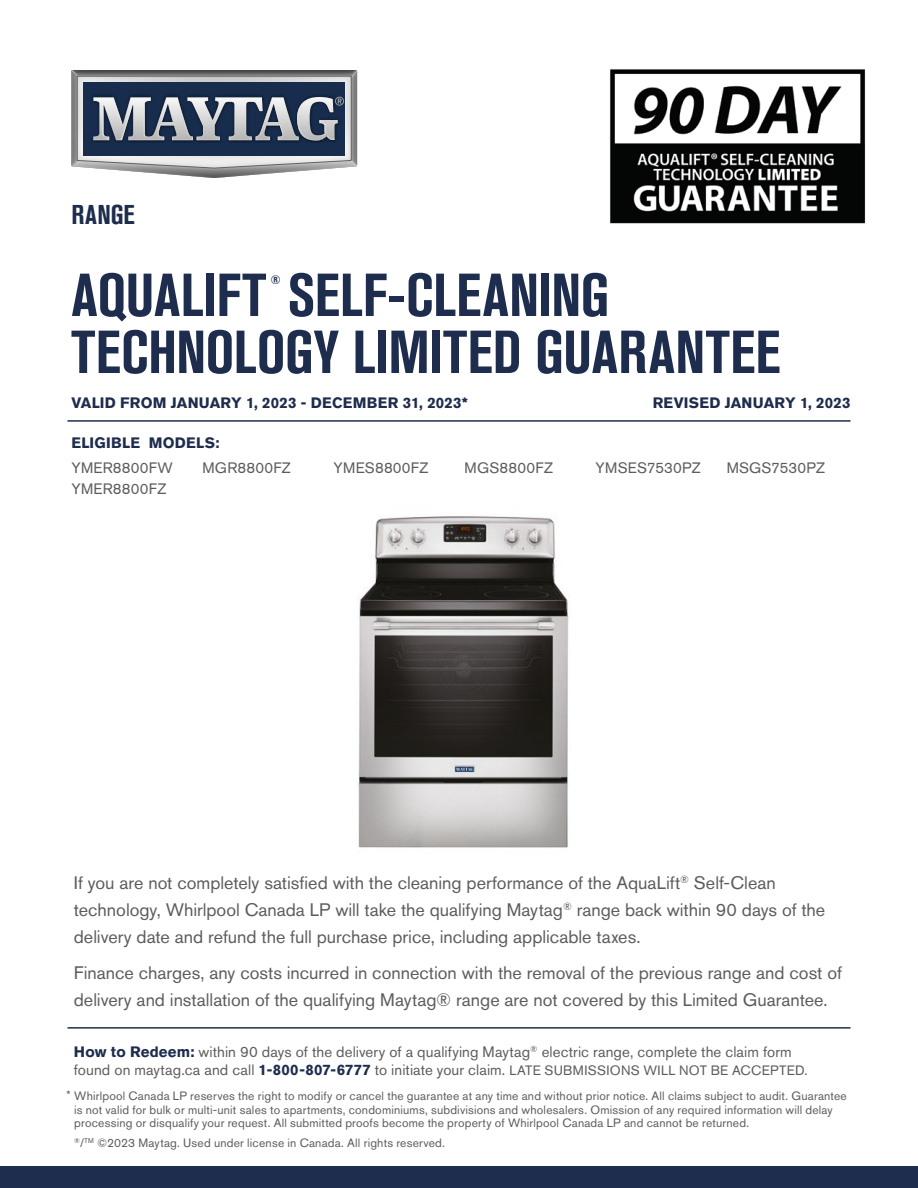
<style>
.page{position:relative;width:918px;height:1188px;background:#fff}
.page>*{position:absolute;margin:0;border:0;box-sizing:border-box;transform-origin:0 0}
.t1{font:700 condensed 60px "Akzidenz Grotesk BE";color:#1e2d4d}
.t2{font:700 condensed 27px "Akzidenz Grotesk BE";letter-spacing:.005em;color:#1e2d4d}
.t3{font:18px/27px "Akzidenz Grotesk BE";color:#5e5b5b}
.t4{font:15px/18px "Akzidenz Grotesk BE";letter-spacing:.01em;color:#5e5b5b}
.t5{font:700 15px "Akzidenz Grotesk BE";letter-spacing:.015em;color:#1e2d4d}
.t6{font:700 condensed 12.3px "Akzidenz Grotesk BE";color:#1e2d4d}
.t7{font:12px/13.5px "Akzidenz Grotesk BE";letter-spacing:.015em;color:#5e5b5b}
.s1{font-weight:700;color:#1e2d4d}
.s2{font-size:13.5px}
</style>
<div class="page">
<img style="left:358px;top:516px;width:211px;height:332px">
<hr style="left:67px;top:420px;width:784px;height:2px;background:#1e2d4d">
<div style="left:0;top:1166px;width:918px;height:22px;background:#1e2d4d"></div>
<svg style="left:71px;top:70px;width:286px;height:108px;background:#737c8a"></svg>
<hr style="left:67px;top:1027px;width:784px;height:2px;background:#1e2d4d">
<img style="left:610px;top:69px;width:256px;height:155px">
<h2 class="t2" style="left:71px;top:199px;width:65px">RANGE</h2>
<h1 class="t1" style="left:71px;top:261px;width:540px">AQUALIFT SELF-CLEANING</h1>
<p class="t6" style="left:271px;top:272px;width:11px">®</p>
<h1 class="t1" style="left:71px;top:318px;width:711px">TECHNOLOGY LIMITED GUARANTEE</h1>
<p class="t5" style="left:71px;top:394px;width:398px">VALID FROM JANUARY 1, 2023 - DECEMBER 31, 2023*</p>
<p class="t5" style="left:653px;top:394px;width:199px">REVISED JANUARY 1, 2023</p>
<p class="t5" style="left:71px;top:434px;width:150px">ELIGIBLE MODELS:</p>
<p class="t4" style="left:71px;top:457px;width:103px;line-height:21px">YMER8800FW<br>YMER8800FZ</p>
<p class="t4" style="left:202px;top:459px;width:90px">MGR8800FZ</p>
<p class="t4" style="left:334px;top:459px;width:97px">YMES8800FZ</p>
<p class="t4" style="left:465px;top:459px;width:90px">MGS8800FZ</p>
<p class="t4" style="left:596px;top:459px;width:107px">YMSES7530PZ</p>
<p class="t4" style="left:727px;top:459px;width:100px">MSGS7530PZ</p>
<p class="t3" style="left:74px;top:869px;width:753px">If you are not completely satisfied with the cleaning performance of the AquaLift<sup>®</sup> Self-Clean technology, Whirlpool Canada LP will take the qualifying Maytag<sup>®</sup> range back within 90 days of the delivery date and refund the full purchase price, including applicable taxes.</p>
<h3 class="t3" style="left:74px;top:959px;width:770px">Finance charges, any costs incurred in connection with the removal of the previous range and cost of delivery and installation of the qualifying Maytag® range are not covered by this Limited Guarantee.</h3>
<p class="t4" style="left:74px;top:1042px;width:735px"><span class="s1">How to Redeem:</span> within 90 days of the delivery of a qualifying Maytag<sup>®</sup> electric range, complete the claim form found on maytag.ca and call <span class="s1">1-800-807-6777</span> to initiate your claim. <span class="s2">LATE SUBMISSIONS WILL NOT BE ACCEPTED.</span></p>
<p class="t7" style="left:67px;top:1088px;width:6px">*</p>
<p class="t7" style="left:74px;top:1089px;width:774px">Whirlpool Canada LP reserves the right to modify or cancel the guarantee at any time and without prior notice. All claims subject to audit. Guarantee is not valid for bulk or multi-unit sales to apartments, condominiums, subdivisions and wholesalers. Omission of any required information will delay processing or disqualify your request. All submitted proofs become the property of Whirlpool Canada LP and cannot be returned.</p>
<p class="t7" style="left:74px;top:1136px;width:372px"><sup>®</sup>/<sup>TM</sup> ©2023 Maytag. Used under license in Canada. All rights reserved.</p>
</div>
